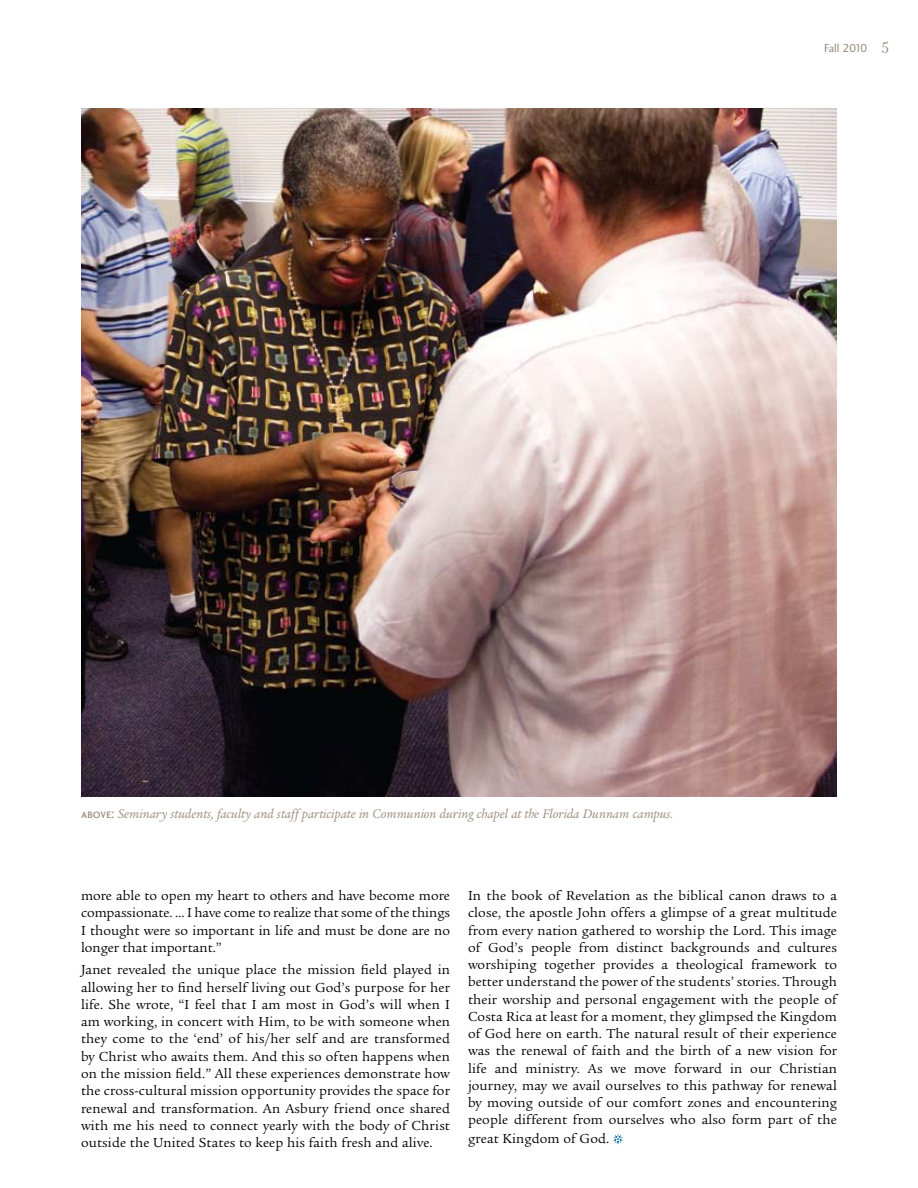
<style>
.page{position:relative;width:918px;height:1188px;background:#fff}
.page>*{position:absolute;margin:0;border:0;box-sizing:border-box;transform-origin:0 0}
.t1{font:14.25px/17.2px "Legacy Ser ITC";letter-spacing:.01em;color:#000;text-align:justify}
.t2{font:italic 13.5px "Legacy Ser ITC";color:#998b7d}
.t3{font:12px "Charlotte Sans Book Plain";letter-spacing:-.07em;color:#998b7d}
.s1{font-family:"Filosofia Fractions";font-size:16.5px}
.s2{font-family:"Charlotte Sans Small Caps Plain";font-style:normal}
</style>
<div class="page">
<img style="left:81px;top:108px;width:756px;height:688px">
<svg style="left:613px;top:1134px;width:10px;height:11px"></svg>
<p class="t3" style="left:824px;top:41px;width:67px">Fall 2010 <span class="s1">5</span></p>
<p class="t2" style="left:81px;top:806px;width:594px"><span class="s2">above:</span> Seminary students, faculty and staff participate in Communion during chapel at the Florida Dunnam campus.</p>
<p class="t1" style="left:81px;top:887px;width:371px">more able to open my heart to others and have become more compassionate. … I have come to realize that some of the things I thought were so important in life and must be done are no longer that important.”</p>
<p class="t1" style="left:81px;top:961px;width:371px">Janet revealed the unique place the mission field played in allowing her to find herself living out God’s purpose for her life. She wrote, “I feel that I am most in God’s will when I am working, in concert with Him, to be with someone when they come to the ‘end’ of his/her self and are transformed by Christ who awaits them. And this so often happens when on the mission field.” All these experiences demonstrate how the cross-cultural mission opportunity provides the space for renewal and transformation. An Asbury friend once shared with me his need to connect yearly with the body of Christ outside the United States to keep his faith fresh and alive.</p>
<p class="t1" style="left:468px;top:887px;width:371px">In the book of Revelation as the biblical canon draws to a close, the apostle John offers a glimpse of a great multitude from every nation gathered to worship the Lord. This image of God’s people from distinct backgrounds and cultures worshiping together provides a theological framework to better understand the power of the students’ stories. Through their worship and personal engagement with the people of Costa Rica at least for a moment, they glimpsed the Kingdom of God here on earth. The natural result of their experience was the renewal of faith and the birth of a new vision for life and ministry. As we move forward in our Christian journey, may we avail ourselves to this pathway for renewal by moving outside of our comfort zones and encountering people different from ourselves who also form part of the</p>
<p class="t1" style="left:468px;top:1130px;width:143px">great Kingdom of God.</p>
</div>
